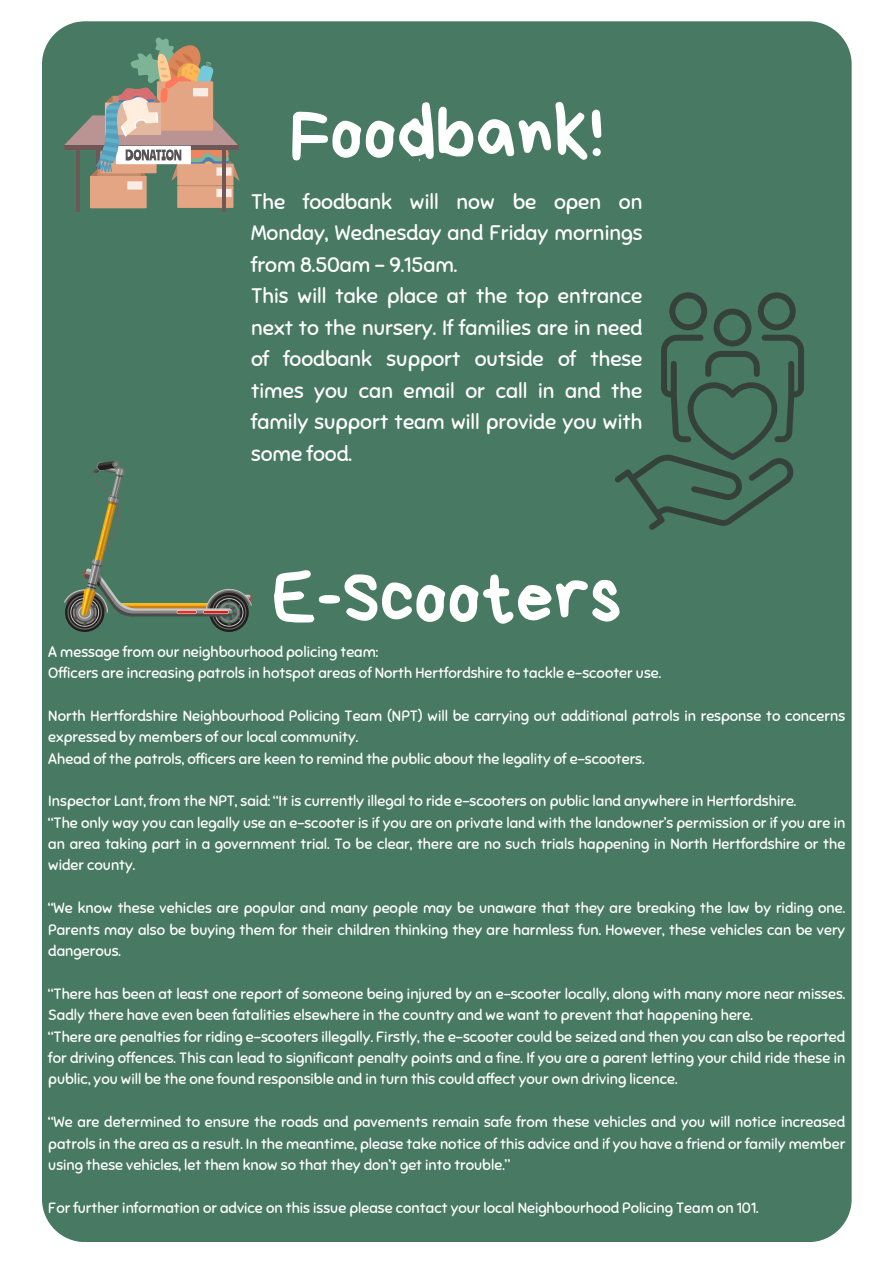
<style>
.page{position:relative;width:894px;height:1264px;background:#fff}
.page>*{position:absolute;margin:0;border:0;box-sizing:border-box;transform-origin:0 0}
.t1{font:75px "Bryndan Write";color:#fff}
.t2{font:21px/31.5px "Sniglet";color:#fff}
.t3{font:14.85px/21.3px "Sniglet";color:#fff;text-align:justify}
</style>
<div class="page">
<div style="left:42px;top:21px;width:809px;height:1220px;background:#487962;border-radius:43px"></div>
<hr style="left:76px;top:148px;width:4px;height:64px;background:#6e5757">
<div style="left:177px;top:186px;width:56px;height:22px;background:#e3a584"></div>
<div style="left:216px;top:189px;width:15px;height:8px;background:#f7ede6"></div>
<hr style="left:222px;top:148px;width:4px;height:64px;background:#6e5757">
<div style="left:90px;top:176px;width:57px;height:32px;background:#e3a584"></div>
<div style="left:127px;top:181px;width:15px;height:9px;background:#f7ede6"></div>
<svg style="left:64px;top:37px;width:175px;height:149px"></svg>
<svg style="left:615px;top:292px;width:188px;height:238px"></svg>
<img style="left:65px;top:461px;width:186px;height:170px">
<h1 class="t1" style="left:290px;top:95px;width:315px">Foodbank!</h1>
<h2 class="t2" style="left:251px;top:186px;width:393px">The foodbank will now be open on<br>Monday, Wednesday and Friday mornings from 8.50am - 9.15am.<br>This will take place at the top entrance next to the nursery. If families are in need of foodbank support outside of these times you can email or call in and the family support team will provide you with some food.</h2>
<p class="t1" style="left:272px;top:559px;width:351px">E-Scooters</p>
<p class="t3" style="left:48px;top:641px;width:331px">A message from our neighbourhood policing team:</p>
<h1 class="t3" style="left:48px;top:662px;width:614px">Officers are increasing patrols in hotspot areas of North Hertfordshire to tackle e-scooter use.</h1>
<p class="t3" style="left:48px;top:705px;width:798px">North Hertfordshire Neighbourhood Policing Team (NPT) will be carrying out additional patrols in response to concerns expressed by members of our local community.</p>
<p class="t3" style="left:48px;top:748px;width:597px">Ahead of the patrols, officers are keen to remind the public about the legality of e-scooters.</p>
<p class="t3" style="left:48px;top:790px;width:749px">Inspector Lant, from the NPT, said: “It is currently illegal to ride e-scooters on public land anywhere in Hertfordshire.</p>
<p class="t3" style="left:48px;top:812px;width:798px">“The only way you can legally use an e-scooter is if you are on private land with the landowner’s permission or if you are in an area taking part in a government trial. To be clear, there are no such trials happening in North Hertfordshire or the wider county.</p>
<p class="t3" style="left:48px;top:897px;width:798px">“We know these vehicles are popular and many people may be unaware that they are breaking the law by riding one.<br>Parents may also be buying them for their children thinking they are harmless fun. However, these vehicles can be very dangerous.</p>
<p class="t3" style="left:48px;top:983px;width:798px">“There has been at least one report of someone being injured by an e-scooter locally, along with many more near misses.<br>Sadly there have even been fatalities elsewhere in the country and we want to prevent that happening here.</p>
<p class="t3" style="left:48px;top:1025px;width:798px">“There are penalties for riding e-scooters illegally. Firstly, the e-scooter could be seized and then you can also be reported for driving offences. This can lead to significant penalty points and a fine. If you are a parent letting your child ride these in public, you will be the one found responsible and in turn this could affect your own driving licence.</p>
<p class="t3" style="left:48px;top:1111px;width:798px">“We are determined to ensure the roads and pavements remain safe from these vehicles and you will notice increased patrols in the area as a result. In the meantime, please take notice of this advice and if you have a friend or family member using these vehicles, let them know so that they don’t get into trouble.”</p>
<p class="t3" style="left:48px;top:1196px;width:711px">For further information or advice on this issue please contact your local Neighbourhood Policing Team on 101.</p>
</div>
